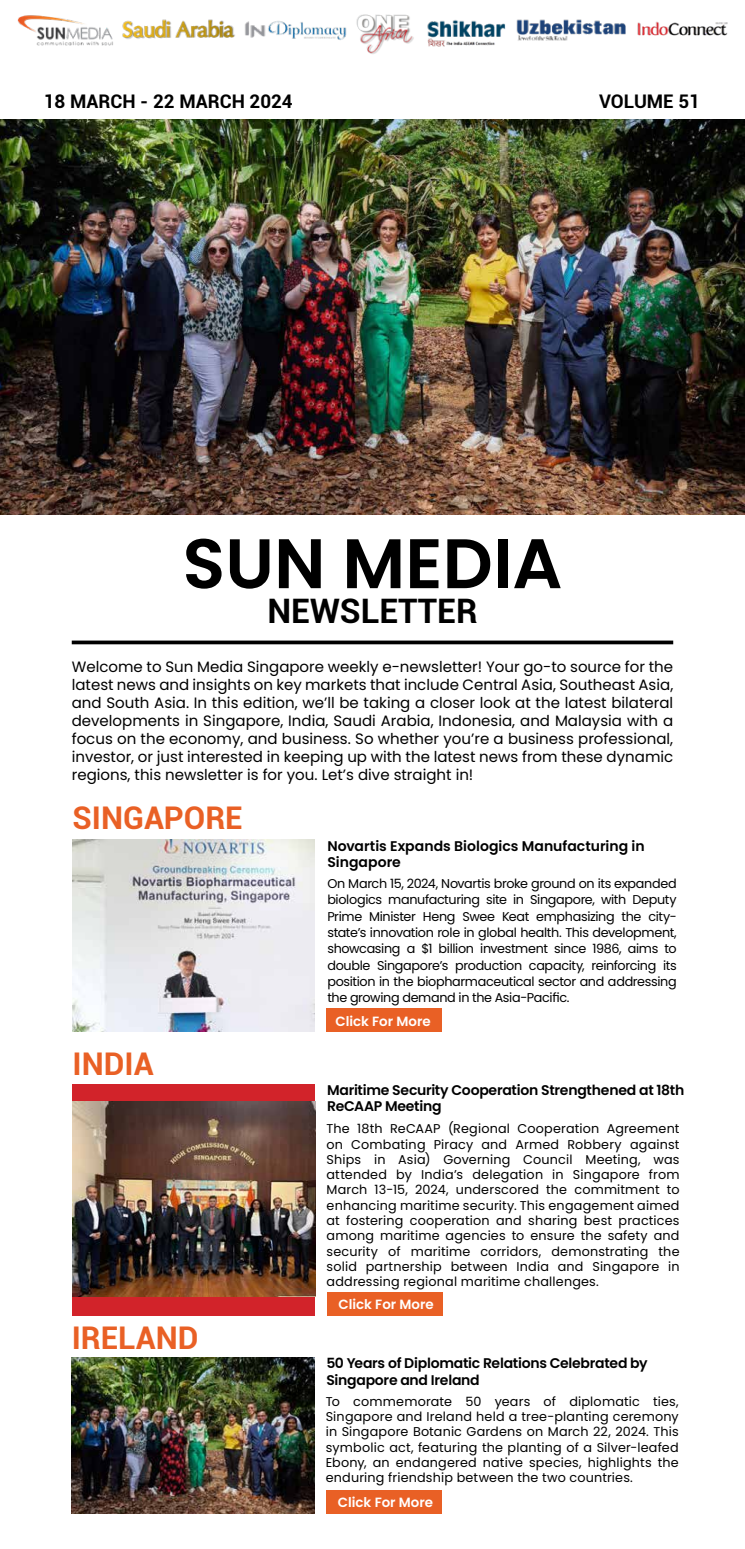
<style>
.page{position:relative;width:745px;height:1549px;background:#fff}
.page>*{position:absolute;margin:0;border:0;box-sizing:border-box;transform-origin:0 0}
.t1{font:600 70px "Poppins";color:#000}
.t2{font:700 33.75px "Roboto";color:#000}
.t3{font:700 31.25px "Roboto";color:#e96025}
.t4{font:700 18.75px "Roboto";color:#000}
.t5{font:15px/18px "Poppins";color:#000;text-align:justify}
.t6{font:600 14px/16.8px "Poppins";letter-spacing:-.015em;color:#000}
.t7{font:600 13.38px "Poppins";color:#fff}
.t8{font:12.75px/15.2px "Poppins";letter-spacing:.01em;color:#000;text-align:justify}
</style>
<div class="page">
<img style="left:0;top:14px;width:744px;height:1500px">
<img style="left:72px;top:839px;width:242px;height:192px">
<div style="left:326px;top:1008px;width:115px;height:23px;background:#e96025"></div>
<div style="left:72px;top:1084px;width:243px;height:231px;background:#d2232a"></div>
<img style="left:72px;top:1101px;width:243px;height:195px">
<img style="left:72px;top:1357px;width:242px;height:156px">
<img style="left:0;top:119px;width:744px;height:395px">
<div style="left:327px;top:1292px;width:115px;height:23px;background:#e96025"></div>
<div style="left:326px;top:1490px;width:115px;height:23px;background:#e96025"></div>
<h3 class="t4" style="left:44px;top:88px;width:250px">18 MARCH - 22 MARCH 2024</h3>
<h3 class="t4" style="left:598px;top:88px;width:102px">VOLUME 51</h3>
<h1 class="t1" style="left:182px;top:523px;width:381px">SUN MEDIA</h1>
<h2 class="t2" style="left:267px;top:587px;width:211px">NEWSLETTER</h2>
<p class="t5" style="left:72px;top:658px;width:602px">Welcome to Sun Media Singapore weekly e-newsletter! Your go-to source for the latest news and insights on key markets that include Central Asia, Southeast Asia, and South Asia. In this edition, we’ll be taking a closer look at the latest bilateral developments in Singapore, India, Saudi Arabia, Indonesia, and Malaysia with a focus on the economy, and business. So whether you’re a business professional, investor, or just interested in keeping up with the latest news from these dynamic regions, this newsletter is for you. Let’s dive straight in!</p>
<h3 class="t3" style="left:72px;top:795px;width:171px">SINGAPORE</h3>
<h3 class="t3" style="left:72px;top:1042px;width:83px">INDIA</h3>
<h3 class="t3" style="left:72px;top:1315px;width:128px">IRELAND</h3>
<p class="t6" style="left:327px;top:837px;width:319px">Novartis Expands Biologics Manufacturing in<br>Singapore</p>
<p class="t8" style="left:327px;top:875px;width:350px;line-height:16.2px">On March 15, 2024, Novartis broke ground on its expanded biologics manufacturing site in Singapore, with Deputy Prime Minister Heng Swee Keat emphasizing the city&shy;state’s innovation role in global health. This development, showcasing a $1 billion investment since 1986, aims to double Singapore’s production capacity, reinforcing its position in the biopharmaceutical sector and addressing the growing demand in the Asia-Pacific.</p>
<p class="t7" style="left:335px;top:1013px;width:97px">Click For More</p>
<p class="t6" style="left:327px;top:1081px;width:358px">Maritime Security Cooperation Strengthened at 18th<br>ReCAAP Meeting</p>
<p class="t8" style="left:326px;top:1121px;width:354px">The 18th ReCAAP (Regional Cooperation Agreement on Combating Piracy and Armed Robbery against Ships in Asia) Governing Council Meeting, was attended by India’s delegation in Singapore from March 13-15, 2024, underscored the commitment to enhancing maritime security. This engagement aimed at fostering cooperation and sharing best practices among maritime agencies to ensure the safety and security of maritime corridors, demonstrating the solid partnership between India and Singapore in addressing regional maritime challenges.</p>
<p class="t7" style="left:338px;top:1296px;width:97px">Click For More</p>
<p class="t6" style="left:326px;top:1355px;width:323px">50 Years of Diplomatic Relations Celebrated by<br>Singapore and Ireland</p>
<p class="t8" style="left:325px;top:1393px;width:354px">To commemorate 50 years of diplomatic ties, Singapore and Ireland held a tree-planting ceremony in Singapore Botanic Gardens on March 22, 2024. This symbolic act, featuring the planting of a Silver-leafed Ebony, an endangered native species, highlights the enduring friendship between the two countries.</p>
<p class="t7" style="left:337px;top:1494px;width:97px">Click For More</p>
</div>
